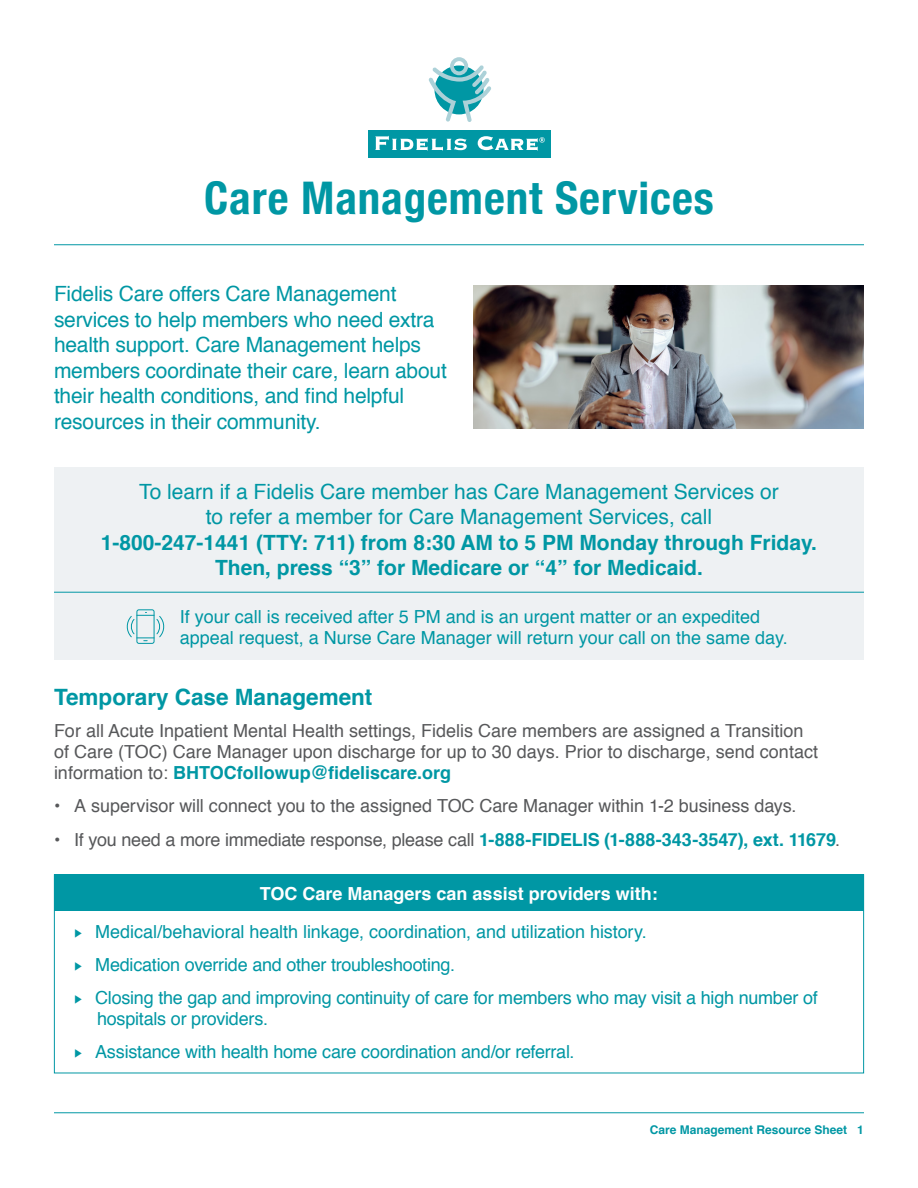
<style>
.page{position:relative;width:918px;height:1188px;background:#fff}
.page>*{position:absolute;margin:0;border:0;box-sizing:border-box;transform-origin:0 0}
.t1{font:700 condensed 45px "Helvetica Neue";letter-spacing:.02em;color:#0097a4}
.t2{font:700 22.5px "Helvetica";color:#0097a4}
.t3{font:700 21px/25.5px "Helvetica";color:#0097a4;text-align:center}
.t4{font:21px/25.5px "Helvetica";letter-spacing:-.01em;color:#0097a4}
.body{font:18px/21px "Helvetica";letter-spacing:-.01em;color:#0097a4}
.t5{font:18px/21px "Helvetica";color:#57585a}
.t6{font:700 18px "Helvetica";color:#fff}
.t7{font:700 12px "Helvetica";color:#0097a4}
.s1{font-weight:400}
.s2{font-weight:700;color:#0097a4}
.s3{font-family:"Minion Pro"}
</style>
<div class="page">
<img style="left:473px;top:286px;width:391px;height:143px">
<svg style="left:428px;top:57px;width:63px;height:65px"></svg>
<div style="left:368px;top:130px;width:182px;height:28px;background:#0097a4"></div>
<svg style="left:375px;top:136px;width:92px;height:15px"></svg>
<svg style="left:478px;top:136px;width:67px;height:15px"></svg>
<hr style="left:54px;top:244px;width:810px;height:1px;background:#0097a4">
<div style="left:54px;top:875px;width:810px;height:36px;background:#0097a4"></div>
<div style="left:54px;top:874px;width:810px;height:199px;border:1px solid #0097a4"></div>
<div style="left:54px;top:467px;width:810px;height:192px;background:#eef1f3"></div>
<hr style="left:54px;top:1112px;width:810px;height:1px;background:#0097a4">
<hr style="left:54px;top:592px;width:810px;height:1px;background:#0097a4">
<div style="left:137px;top:609px;width:17px;height:35px;border:1px solid #0097a4;border-radius:2px"></div>
<svg style="left:126px;top:612px;width:39px;height:29px"></svg>
<p class="t1" style="left:204px;top:161px;width:511px">Care Management Services</p>
<p class="t4" style="left:54px;top:282px;width:394px">Fidelis Care offers Care Management services to help members who need extra health support. Care Management helps members coordinate their care, learn about their health conditions, and find helpful resources in their community.</p>
<p class="t3" style="left:101px;top:479px;width:718px"><span class="s1">To learn if a Fidelis Care member has Care Management Services or<br>to refer a member for Care Management Services, call<br></span>1-800-247-1441 (TTY: 711) from 8:30 AM to 5 PM Monday through Friday.<br>Then, press “3” for Medicare or “4” for Medicaid.</p>
<p class="body" style="left:180px;top:606px;width:609px">If your call is received after 5 PM and is an urgent matter or an expedited appeal request, a Nurse Care Manager will return your call on the same day.</p>
<p class="t2" style="left:54px;top:679px;width:320px">Temporary Case Management</p>
<p class="t5" style="left:54px;top:721px;width:766px">For all Acute Inpatient Mental Health settings, Fidelis Care members are assigned a Transition of Care (TOC) Care Manager upon discharge for up to 30 days. Prior to discharge, send contact information to: <span class="s2">BHTOCfollowup@fideliscare.org</span></p>
<p class="t5" style="left:54px;top:796px;width:744px">• A supervisor will connect you to the assigned TOC Care Manager within 1-2 business days.</p>
<p class="t5" style="left:54px;top:829px;width:788px">• If you need a more immediate response, please call <span class="s2">1-888-FIDELIS (1-888-343-3547), ext. 11679</span>.</p>
<p class="t6" style="left:260px;top:879px;width:399px">TOC Care Managers can assist providers with:</p>
<p class="body" style="left:74px;top:922px;width:574px"><span class="s3">▶</span> Medical/behavioral health linkage, coordination, and utilization history.</p>
<p class="body" style="left:74px;top:955px;width:382px"><span class="s3">▶</span> Medication override and other troubleshooting.</p>
<p class="body" style="left:97px;top:988px;width:722px;text-indent:-23px"><span class="s3">▶</span> Closing the gap and improving continuity of care for members who may visit a high number of hospitals or providers.</p>
<p class="body" style="left:74px;top:1042px;width:502px"><span class="s3">▶</span> Assistance with health home care coordination and/or referral.</p>
<p class="t7" style="left:650px;top:1120px;width:216px">Care Management Resource Sheet 1</p>
</div>
